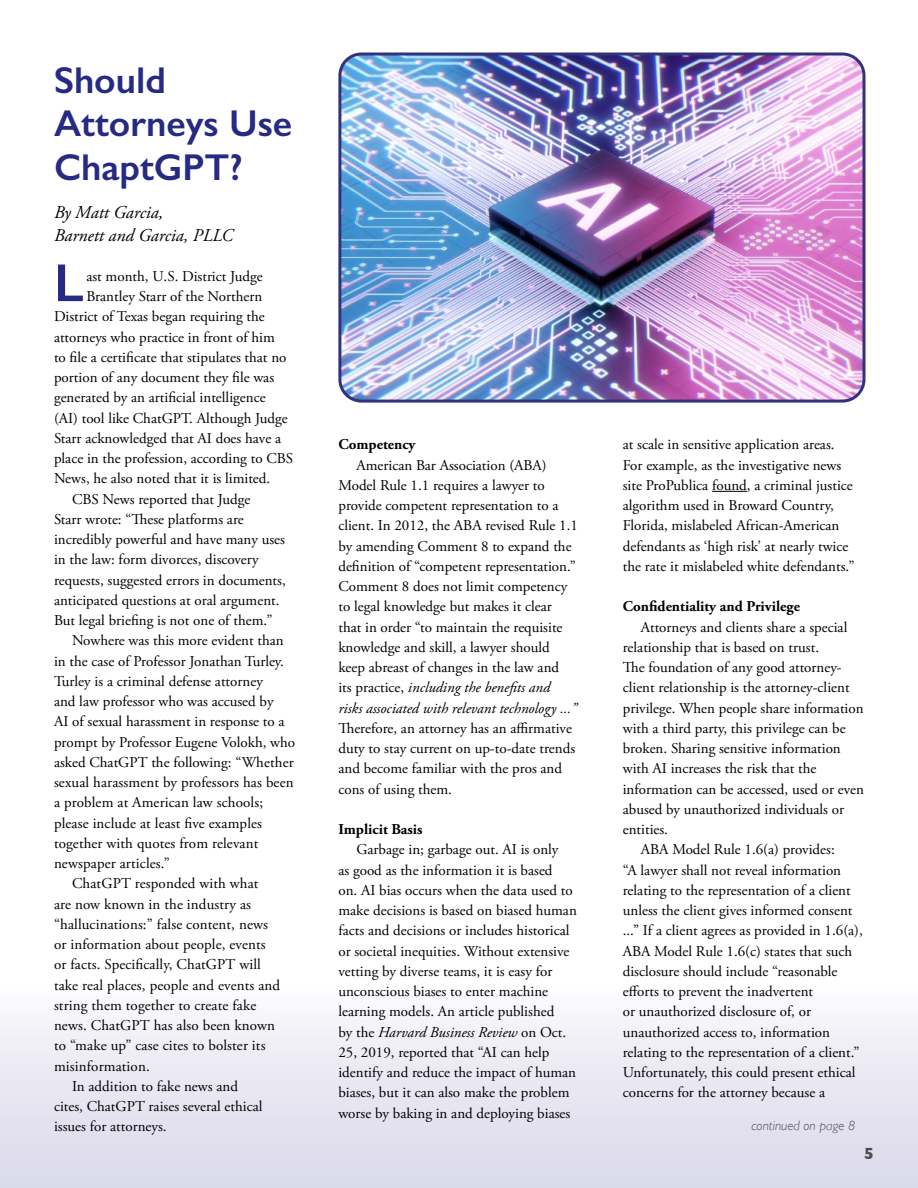
<style>
.page{position:relative;width:918px;height:1188px;background:#fff}
.page>*{position:absolute;margin:0;border:0;box-sizing:border-box;transform-origin:0 0}
.Body_P1{font:600 53.55px "Gill Sans";color:#262a82}
.Headline{font:600 37.5px/43.5px "Gill Sans";color:#262a82}
.Byline{font:italic 18px/22.5px "Adobe Garamond Pro";color:#000}
.t1{font:700 16.5px "Gill Sans";color:#4d4d4f}
.Body{font:15px/20.2px "Adobe Garamond Pro";color:#000}
.Body_P1-2{font:15px "Adobe Garamond Pro";color:#000}
.Body-2{font:700 15px "Adobe Garamond Pro";color:#000}
.Continued_On{font:italic 300 13.5px "Gill Sans";color:#4d4d4f}
.s1{font-style:italic}
</style>
<div class="page">
<div style="left:0;top:984px;width:918px;height:204px;background:linear-gradient(to bottom,#fbfbfd,#d9d8ea)"></div>
<hr style="left:712px;top:491px;width:35px;height:1px;background:#000">
<img style="left:342px;top:56px;width:520px;height:343px">
<div style="left:338px;top:52px;width:528px;height:351px;border:3px solid #32327c;border-radius:22px"></div>
<p class="Headline" style="left:54px;top:58px;width:240px">Should<br>Attorneys Use<br>ChaptGPT?</p>
<p class="Byline" style="left:54px;top:202px;width:181px">By Matt Garcia,<br>Barnett and Garcia, PLLC</p>
<p class="Body_P1" style="left:54px;top:251px;width:31px">L</p>
<p class="Body_P1-2" style="left:86px;top:267px;width:178px">ast month, U.S. District Judge</p>
<p class="Body_P1-2" style="left:86px;top:287px;width:177px">Brantley Starr of the Northern</p>
<p class="Body_P1-2" style="left:54px;top:308px;width:212px">District of Texas began requiring the</p>
<p class="Body_P1-2" style="left:54px;top:328px;width:222px">attorneys who practice in front of him</p>
<p class="Body_P1-2" style="left:54px;top:348px;width:234px">to file a certificate that stipulates that no</p>
<p class="Body_P1-2" style="left:54px;top:368px;width:222px">portion of any document they file was</p>
<p class="Body_P1-2" style="left:54px;top:389px;width:213px">generated by an artificial intelligence</p>
<p class="Body_P1-2" style="left:54px;top:409px;width:235px">(AI) tool like ChatGPT. Although Judge</p>
<p class="Body_P1-2" style="left:54px;top:429px;width:229px">Starr acknowledged that AI does have a</p>
<p class="Body_P1-2" style="left:54px;top:449px;width:241px">place in the profession, according to CBS</p>
<p class="Body_P1-2" style="left:54px;top:470px;width:218px">News, he also noted that it is limited.</p>
<p class="Body" style="left:54px;top:489px;width:233px;text-indent:18px">CBS News reported that Judge<br>Starr wrote: “These platforms are incredibly powerful and have many uses in the law: form divorces, discovery requests, suggested errors in documents, anticipated questions at oral argument.<br>But legal briefing is not one of them.”</p>
<p class="Body" style="left:54px;top:631px;width:243px;text-indent:18px">Nowhere was this more evident than in the case of Professor Jonathan Turley.<br>Turley is a criminal defense attorney<br>and law professor who was accused by<br>AI of sexual harassment in response to a prompt by Professor Eugene Volokh, who asked ChatGPT the following: “Whether sexual harassment by professors has been a problem at American law schools; please include at least five examples together with quotes from relevant newspaper articles.”</p>
<p class="Body" style="left:54px;top:874px;width:228px;text-indent:18px">ChatGPT responded with what<br>are now known in the industry as “hallucinations:” false content, news or information about people, events or facts. Specifically, ChatGPT will take real places, people and events and string them together to create fake news. ChatGPT has also been known to “make up” case cites to bolster its misinformation.</p>
<p class="Body" style="left:54px;top:1077px;width:210px;text-indent:18px">In addition to fake news and cites, ChatGPT raises several ethical issues for attorneys.</p>
<p class="Body-2" style="left:338px;top:436px;width:79px">Competency</p>
<p class="Body" style="left:338px;top:455px;width:241px;text-indent:18px">American Bar Association (ABA)<br>Model Rule 1.1 requires a lawyer to provide competent representation to a client. In 2012, the ABA revised Rule 1.1 by amending Comment 8 to expand the definition of “competent representation.” Comment 8 does not limit competency to legal knowledge but makes it clear that in order “to maintain the requisite knowledge and skill, a lawyer should keep abreast of changes in the law and<br>its practice, <span class="s1">including the benefits and<br>risks associated with relevant technology ...” </span>Therefore, an attorney has an affirmative duty to stay current on up-to-date trends and become familiar with the pros and cons of using them.</p>
<p class="Body-2" style="left:338px;top:821px;width:86px">Implicit Basis</p>
<p class="Body" style="left:338px;top:840px;width:240px;text-indent:18px">Garbage in; garbage out. AI is only<br>as good as the information it is based<br>on. AI bias occurs when the data used to make decisions is based on biased human facts and decisions or includes historical or societal inequities. Without extensive vetting by diverse teams, it is easy for unconscious biases to enter machine learning models. An article published<br>by the <span class="s1">Harvard Business Review</span> on Oct.<br>25, 2019, reported that “AI can help identify and reduce the impact of human biases, but it can also make the problem worse by baking in and deploying biases</p>
<p class="Body" style="left:623px;top:435px;width:233px">at scale in sensitive application areas.<br>For example, as the investigative news site ProPublica found, a criminal justice algorithm used in Broward Country, Florida, mislabeled African-American defendants as ‘high risk’ at nearly twice the rate it mislabeled white defendants.”</p>
<p class="Body-2" style="left:623px;top:598px;width:179px">Confidentiality and Privilege</p>
<p class="Body" style="left:623px;top:617px;width:243px;text-indent:18px">Attorneys and clients share a special relationship that is based on trust.<br>The foundation of any good attorney&shy;client relationship is the attorney-client privilege. When people share information with a third party, this privilege can be broken. Sharing sensitive information with AI increases the risk that the information can be accessed, used or even abused by unauthorized individuals or entities.</p>
<p class="Body" style="left:623px;top:840px;width:241px;text-indent:18px">ABA Model Rule 1.6(a) provides:<br>“A lawyer shall not reveal information relating to the representation of a client unless the client gives informed consent ...” If a client agrees as provided in 1.6(a), ABA Model Rule 1.6(c) states that such disclosure should include “reasonable efforts to prevent the inadvertent<br>or unauthorized disclosure of, or unauthorized access to, information relating to the representation of a client.” Unfortunately, this could present ethical concerns for the attorney because a</p>
<p class="Continued_On" style="left:751px;top:1118px;width:105px">continued on page 8</p>
<p class="t1" style="left:864px;top:1140px;width:11px">5</p>
</div>
